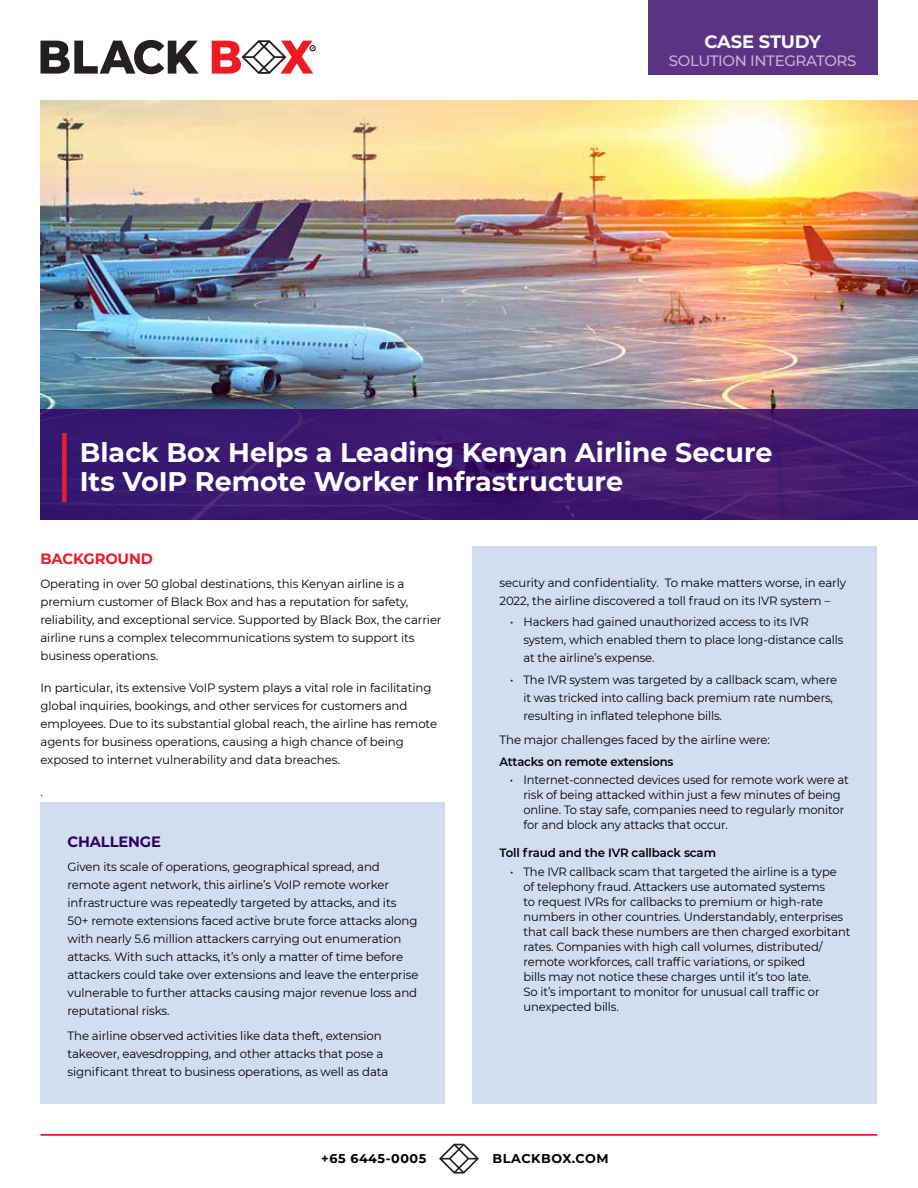
<style>
.page{position:relative;width:918px;height:1188px;background:#fff}
.page>*{position:absolute;margin:0;border:0;box-sizing:border-box;transform-origin:0 0}
.t1{font:700 27px/29.4px "Montserrat";color:#fff}
.t2{font:700 18px "Montserrat";letter-spacing:-.02em;color:#fff}
.t3{font:500 15px "Montserrat";letter-spacing:-.025em;color:#c2b3d1}
.t4{font:700 15px "Montserrat";letter-spacing:-.01em;color:#e91d2d}
.t5{font:700 15px "Montserrat";letter-spacing:-.01em;color:#306}
.t6{font:700 12.75px "Montserrat";letter-spacing:.04em;color:#000101}
.t7{font:700 12.75px "Montserrat";letter-spacing:.04em;color:#000}
.t8{font:12px/18px "Montserrat";letter-spacing:-.01em;color:#000}
.t9{font:12px/15px "Montserrat";letter-spacing:-.01em;color:#000;scale:.96 1}
.t10{font:600 12px "Montserrat";letter-spacing:-.01em;color:#000}
.t11{font:600 12px "Montserrat";letter-spacing:-.01em;color:#000;scale:.96 1}
</style>
<div class="page">
<hr style="left:40px;top:1134px;width:838px;height:2px;background:#e91d2d">
<svg style="left:439px;top:1144px;width:40px;height:30px"></svg>
<img style="left:40px;top:100px;width:878px;height:309px">
<div style="left:648px;top:0;width:230px;height:75px;background:#5b3384"></div>
<svg style="left:40px;top:40px;width:159px;height:34px"></svg>
<svg style="left:212px;top:40px;width:103px;height:34px"></svg>
<svg style="left:40px;top:409px;width:878px;height:110px;background:#3d186e"></svg>
<div style="left:62px;top:433px;width:5px;height:69px;background:#e91d2d"></div>
<div style="left:472px;top:546px;width:406px;height:558px;background:#d1def0"></div>
<div style="left:40px;top:802px;width:406px;height:302px;background:#d1def0"></div>
<h2 class="t2" style="left:704px;top:29px;width:118px">CASE STUDY</h2>
<p class="t3" style="left:669px;top:50px;width:189px">SOLUTION INTEGRATORS</p>
<h1 class="t1" style="left:80px;top:437px;width:694px">Black Box Helps a Leading Kenyan Airline Secure<br>Its VoIP Remote Worker Infrastructure</h1>
<p class="t4" style="left:40px;top:549px;width:114px">BACKGROUND</p>
<p class="t8" style="left:40px;top:575px;width:403px">Operating in over 50 global destinations, this Kenyan airline is a premium customer of Black Box and has a reputation for safety, reliability, and exceptional service. Supported by Black Box, the carrier airline runs a complex telecommunications system to support its business operations.</p>
<p class="t8" style="left:40px;top:679px;width:398px">In particular, its extensive VoIP system plays a vital role in facilitating global inquiries, bookings, and other services for customers and employees. Due to its substantial global reach, the airline has remote agents for business operations, causing a high chance of being exposed to internet vulnerability and data breaches.</p>
<p class="t8" style="left:40px;top:783px;width:4px">.</p>
<p class="t5" style="left:68px;top:832px;width:95px">CHALLENGE</p>
<p class="t8" style="left:68px;top:858px;width:352px">Given its scale of operations, geographical spread, and remote agent network, this airline’s VoIP remote worker infrastructure was repeatedly targeted by attacks, and its 50+ remote extensions faced active brute force attacks along with nearly 5.6 million attackers carrying out enumeration attacks. With such attacks, it’s only a matter of time before attackers could take over extensions and leave the enterprise vulnerable to further attacks causing major revenue loss and reputational risks.</p>
<p class="t8" style="left:68px;top:1026px;width:322px">The airline observed activities like data theft, extension takeover, eavesdropping, and other attacks that pose a significant threat to business operations, as well as data</p>
<p class="t8" style="left:500px;top:573px;width:348px">security and confidentiality. To make matters worse, in early<br>2022, the airline discovered a toll fraud on its IVR system –</p>
<p class="t9" style="left:524px;top:613px;width:335px;line-height:18px;text-indent:-14px">• Hackers had gained unauthorized access to its IVR system, which enabled them to place long-distance calls at the airline’s expense.</p>
<p class="t9" style="left:524px;top:670px;width:328px;line-height:18px;text-indent:-14px">• The IVR system was targeted by a callback scam, where it was tricked into calling back premium rate numbers, resulting in inflated telephone bills.</p>
<p class="t8" style="left:500px;top:731px;width:272px">The major challenges faced by the airline were:</p>
<p class="t11" style="left:500px;top:753px;width:183px">Attacks on remote extensions</p>
<p class="t9" style="left:523px;top:772px;width:341px;text-indent:-14px">• Internet-connected devices used for remote work were at risk of being attacked within just a few minutes of being online. To stay safe, companies need to regularly monitor for and block any attacks that occur.</p>
<p class="t10" style="left:500px;top:845px;width:218px">Toll fraud and the IVR callback scam</p>
<p class="t9" style="left:524px;top:864px;width:342px;text-indent:-14px">• The IVR callback scam that targeted the airline is a type of telephony fraud. Attackers use automated systems<br>to request IVRs for callbacks to premium or high-rate numbers in other countries. Understandably, enterprises that call back these numbers are then charged exorbitant rates. Companies with high call volumes, distributed/ remote workforces, call traffic variations, or spiked<br>bills may not notice these charges until it’s too late.<br>So it’s important to monitor for unusual call traffic or unexpected bills.</p>
<p class="t6" style="left:321px;top:1150px;width:106px">+65 6445-0005</p>
<p class="t7" style="left:493px;top:1150px;width:118px">BLACKBOX.COM</p>
</div>
